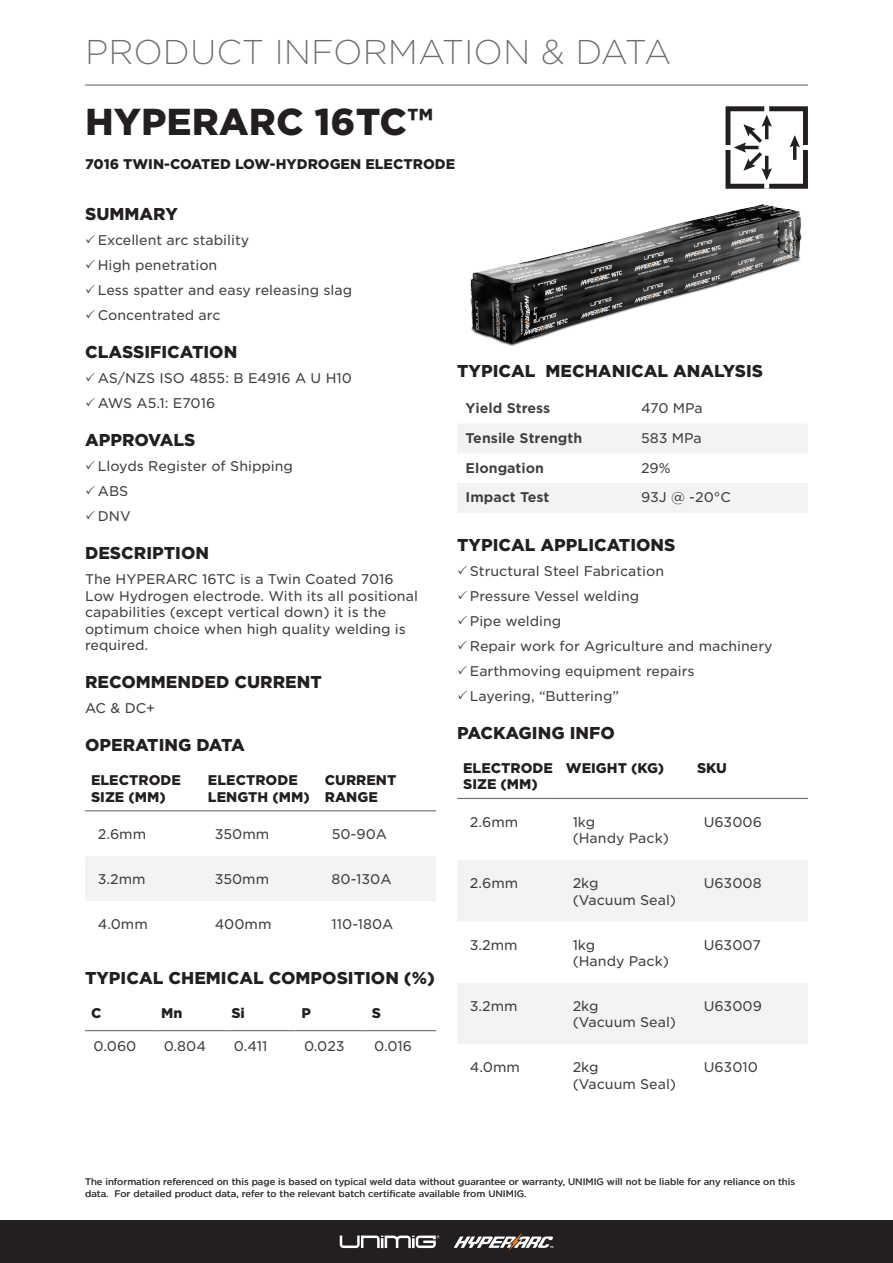
<style>
.page{position:relative;width:893px;height:1263px;background:#fff}
.page>*{position:absolute;margin:0;border:0;box-sizing:border-box;transform-origin:0 0}
.t1{font:900 36px "Gotham S Sm";color:#231f20}
.t2{font:200 33px "Gotham S Sm";color:#6c6d70}
.t3{font:900 16.5px "Gotham S Sm";color:#231f20}
.t4{font:13.5px/16.5px "Gotham S Sm";color:#3e3e3f}
.t5{font:900 13.5px/16.5px "Gotham S Sm";color:#231f20}
.t6{font:700 13.5px "Gotham S Sm";color:#3e3e3f}
.t7{font:9px/12px "Gotham S Sm";color:#3e3e3f}
</style>
<div class="page">
<img style="left:470px;top:204px;width:332px;height:142px">
<div style="left:0;top:1220px;width:893px;height:43px;background:#231f20"></div>
<svg style="left:340px;top:1235px;width:99px;height:13px"></svg>
<svg style="left:454px;top:1232px;width:99px;height:19px"></svg>
<hr style="left:85px;top:84px;width:723px;height:2px;background:#6c6d70">
<svg style="left:85px;top:811px;width:351px;height:1px"></svg>
<div style="left:85px;top:856px;width:351px;height:45px;background:#f2f3f4"></div>
<hr style="left:85px;top:810px;width:117px;height:1px;background:#6c6d70">
<hr style="left:202px;top:810px;width:117px;height:1px;background:#6c6d70">
<hr style="left:319px;top:810px;width:117px;height:1px;background:#6c6d70">
<svg style="left:85px;top:1031px;width:351px;height:1px"></svg>
<hr style="left:85px;top:1030px;width:70px;height:1px;background:#6c6d70">
<hr style="left:155px;top:1030px;width:70px;height:1px;background:#6c6d70">
<hr style="left:225px;top:1030px;width:71px;height:1px;background:#6c6d70">
<hr style="left:296px;top:1030px;width:70px;height:1px;background:#6c6d70">
<hr style="left:366px;top:1030px;width:70px;height:1px;background:#6c6d70">
<svg style="left:457px;top:424px;width:351px;height:89px"></svg>
<svg style="left:457px;top:861px;width:351px;height:183px;fill:#f2f3f4"></svg>
<hr style="left:457px;top:798px;width:103px;height:1px;background:#6c6d70">
<hr style="left:560px;top:798px;width:131px;height:1px;background:#6c6d70">
<hr style="left:691px;top:798px;width:117px;height:1px;background:#6c6d70">
<svg style="left:725px;top:106px;width:83px;height:83px"></svg>
<h2 class="t2" style="left:85px;top:30px;width:588px">PRODUCT INFORMATION &amp; DATA</h2>
<h1 class="t1" style="left:85px;top:96px;width:350px">HYPERARC 16TC™</h1>
<p class="t5" style="left:85px;top:155px;width:372px">7016 TWIN-COATED LOW-HYDROGEN ELECTRODE</p>
<p class="t3" style="left:85px;top:202px;width:94px">SUMMARY</p>
<p class="t4" style="left:85px;top:232px;width:166px">✓ Excellent arc stability</p>
<p class="t4" style="left:85px;top:257px;width:134px">✓ High penetration</p>
<p class="t4" style="left:85px;top:282px;width:269px">✓ Less spatter and easy releasing slag</p>
<p class="t4" style="left:85px;top:307px;width:137px">✓ Concentrated arc</p>
<p class="t3" style="left:85px;top:340px;width:154px">CLASSIFICATION</p>
<p class="t4" style="left:85px;top:370px;width:268px">✓ AS/NZS ISO 4855: B E4916 A U H10</p>
<p class="t4" style="left:85px;top:395px;width:132px">✓ AWS A5.1: E7016</p>
<p class="t3" style="left:85px;top:428px;width:112px">APPROVALS</p>
<p class="t4" style="left:85px;top:458px;width:210px">✓ Lloyds Register of Shipping</p>
<p class="t4" style="left:85px;top:483px;width:45px">✓ ABS</p>
<p class="t4" style="left:85px;top:508px;width:47px">✓ DNV</p>
<p class="t3" style="left:85px;top:541px;width:126px">DESCRIPTION</p>
<p class="t4" style="left:85px;top:571px;width:334px">The HYPERARC 16TC is a Twin Coated 7016<br>Low Hydrogen electrode. With its all positional capabilities (except vertical down) it is the optimum choice when high quality welding is required.</p>
<p class="t3" style="left:85px;top:670px;width:238px">RECOMMENDED CURRENT</p>
<p class="t4" style="left:85px;top:700px;width:72px">AC &amp; DC+</p>
<p class="t3" style="left:85px;top:733px;width:161px">OPERATING DATA</p>
<p class="t5" style="left:91px;top:772px;width:91px">ELECTRODE<br>SIZE (MM)</p>
<p class="t5" style="left:208px;top:772px;width:103px">ELECTRODE<br>LENGTH (MM)</p>
<p class="t5" style="left:325px;top:772px;width:73px">CURRENT<br>RANGE</p>
<p class="t4" style="left:98px;top:826px;width:50px">2.6mm</p>
<p class="t4" style="left:215px;top:826px;width:56px">350mm</p>
<p class="t4" style="left:332px;top:826px;width:57px">50-90A</p>
<p class="t4" style="left:98px;top:870px;width:49px">3.2mm</p>
<p class="t4" style="left:215px;top:870px;width:56px">350mm</p>
<p class="t4" style="left:332px;top:870px;width:61px">80-130A</p>
<p class="t4" style="left:98px;top:915px;width:52px">4.0mm</p>
<p class="t4" style="left:215px;top:915px;width:58px">400mm</p>
<p class="t4" style="left:332px;top:915px;width:63px">110-180A</p>
<p class="t3" style="left:85px;top:966px;width:351px">TYPICAL CHEMICAL COMPOSITION (%)</p>
<p class="t5" style="left:91px;top:1004px;width:12px">C</p>
<p class="t5" style="left:161px;top:1004px;width:23px">Mn</p>
<p class="t5" style="left:231px;top:1004px;width:15px">Si</p>
<p class="t5" style="left:302px;top:1004px;width:11px">P</p>
<p class="t5" style="left:372px;top:1004px;width:11px">S</p>
<p class="t4" style="left:94px;top:1037px;width:44px">0.060</p>
<p class="t4" style="left:164px;top:1037px;width:44px">0.804</p>
<p class="t4" style="left:234px;top:1037px;width:35px">0.411</p>
<p class="t4" style="left:304px;top:1037px;width:42px">0.023</p>
<p class="t4" style="left:374px;top:1037px;width:39px">0.016</p>
<p class="t3" style="left:457px;top:359px;width:307px">TYPICAL MECHANICAL ANALYSIS</p>
<p class="t6" style="left:466px;top:399px;width:86px">Yield Stress</p>
<p class="t4" style="left:641px;top:400px;width:63px">470 MPa</p>
<p class="t6" style="left:466px;top:429px;width:118px">Tensile Strength</p>
<p class="t4" style="left:641px;top:429px;width:62px">583 MPa</p>
<p class="t6" style="left:466px;top:458px;width:80px">Elongation</p>
<p class="t4" style="left:641px;top:459px;width:31px">29%</p>
<p class="t6" style="left:466px;top:488px;width:85px">Impact Test</p>
<p class="t4" style="left:641px;top:489px;width:91px">93J @ -20°C</p>
<p class="t3" style="left:457px;top:533px;width:220px">TYPICAL APPLICATIONS</p>
<p class="t4" style="left:457px;top:562px;width:209px">✓ Structural Steel Fabrication</p>
<p class="t4" style="left:457px;top:587px;width:184px">✓ Pressure Vessel welding</p>
<p class="t4" style="left:457px;top:612px;width:106px">✓ Pipe welding</p>
<p class="t4" style="left:457px;top:637px;width:317px">✓ Repair work for Agriculture and machinery</p>
<p class="t4" style="left:457px;top:662px;width:239px">✓ Earthmoving equipment repairs</p>
<p class="t4" style="left:457px;top:687px;width:163px">✓ Layering, “Buttering”</p>
<p class="t3" style="left:457px;top:721px;width:159px">PACKAGING INFO</p>
<p class="t5" style="left:463px;top:759px;width:91px">ELECTRODE<br>SIZE (MM)</p>
<p class="t5" style="left:566px;top:759px;width:100px">WEIGHT (KG)</p>
<p class="t5" style="left:697px;top:759px;width:32px">SKU</p>
<p class="t4" style="left:470px;top:813px;width:50px">2.6mm</p>
<p class="t4" style="left:573px;top:813px;width:98px">1kg<br>(Handy Pack)</p>
<p class="t4" style="left:704px;top:813px;width:60px">U63006</p>
<p class="t4" style="left:470px;top:875px;width:50px">2.6mm</p>
<p class="t4" style="left:573px;top:875px;width:105px">2kg<br>(Vacuum Seal)</p>
<p class="t4" style="left:704px;top:875px;width:59px">U63008</p>
<p class="t4" style="left:470px;top:936px;width:49px">3.2mm</p>
<p class="t4" style="left:573px;top:936px;width:98px">1kg<br>(Handy Pack)</p>
<p class="t4" style="left:704px;top:936px;width:59px">U63007</p>
<p class="t4" style="left:470px;top:997px;width:49px">3.2mm</p>
<p class="t4" style="left:573px;top:997px;width:105px">2kg<br>(Vacuum Seal)</p>
<p class="t4" style="left:704px;top:997px;width:60px">U63009</p>
<p class="t4" style="left:470px;top:1059px;width:52px">4.0mm</p>
<p class="t4" style="left:573px;top:1059px;width:105px">2kg<br>(Vacuum Seal)</p>
<p class="t4" style="left:704px;top:1059px;width:56px">U63010</p>
<p class="t7" style="left:85px;top:1176px;width:712px">The information referenced on this page is based on typical weld data without guarantee or warranty, UNIMIG will not be liable for any reliance on this data. For detailed product data, refer to the relevant batch certificate available from UNIMIG.</p>
</div>
